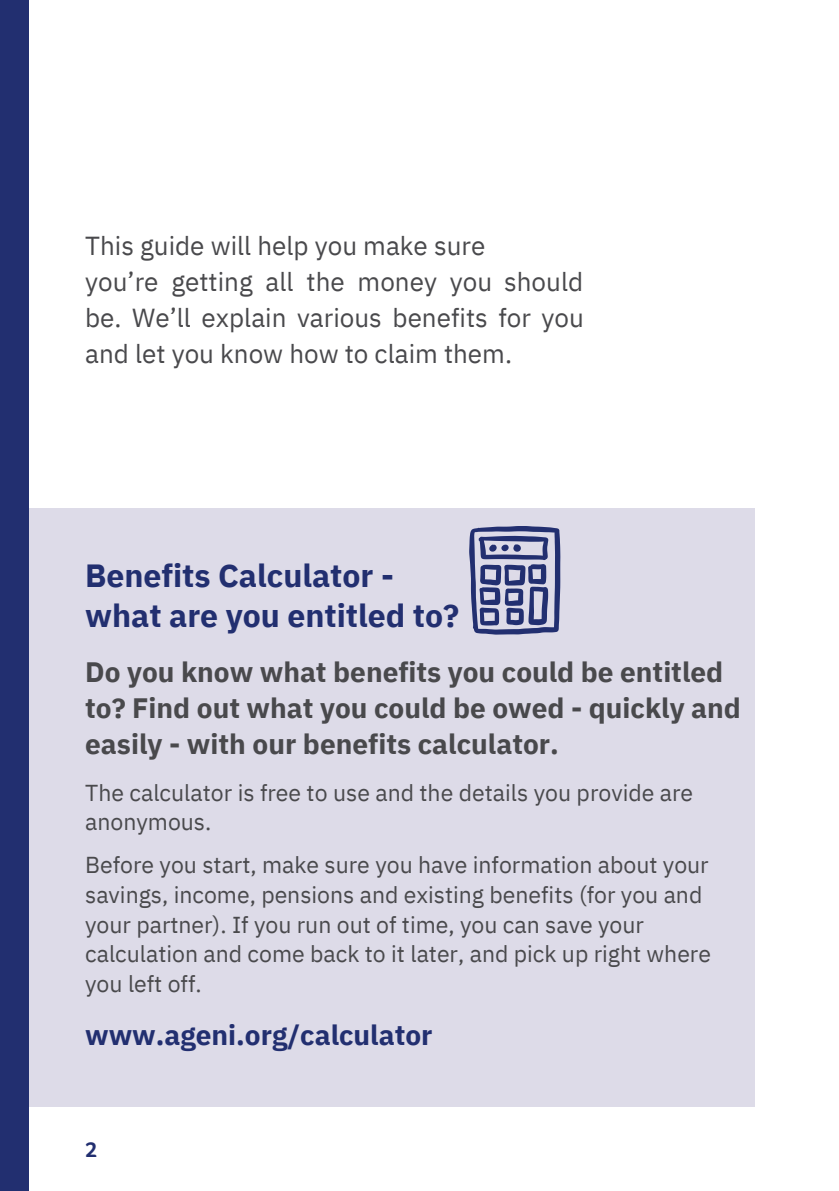
<style>
.page{position:relative;width:839px;height:1191px;background:#fff}
.page>*{position:absolute;margin:0;border:0;box-sizing:border-box;transform-origin:0 0}
.t1{font:700 32px/40.6px "IBM Plex Sans";color:#222f70}
.t2{font:700 28px/36px "IBM Plex Sans";color:#49494c}
.t3{font:700 28px "IBM Plex Sans";color:#222f70}
.t4{font:26px/36px "IBM Plex Sans";color:#49494c}
.t5{font:23px/29.6px "IBM Plex Sans";color:#49494c}
.t6{font:700 22px "Foco Age UK";color:#222f70}
</style>
<div class="page">
<div style="left:28px;top:508px;width:726px;height:598px;background:#dddbe8"></div>
<div style="left:0;top:0;width:28px;height:1191px;background:#222f70"></div>
<svg style="left:469px;top:526px;width:91px;height:109px"></svg>
<p class="t4" style="left:85px;top:225px;width:500px">This guide will help you make sure<br>you’re getting all the money you should be. We’ll explain various benefits for you and let you know how to claim them.</p>
<h1 class="t1" style="left:85px;top:552px;width:375px">Benefits Calculator - what are you entitled to?</h1>
<p class="t2" style="left:85px;top:652px;width:657px">Do you know what benefits you could be entitled to? Find out what you could be owed - quickly and easily - with our benefits calculator.</p>
<p class="t5" style="left:85px;top:777px;width:609px;line-height:28.6px">The calculator is free to use and the details you provide are anonymous.</p>
<p class="t5" style="left:85px;top:849px;width:627px">Before you start, make sure you have information about your savings, income, pensions and existing benefits (for you and your partner). If you run out of time, you can save your calculation and come back to it later, and pick up right where you left off.</p>
<p class="t3" style="left:85px;top:1013px;width:349px">www.ageni.org/calculator</p>
<p class="t6" style="left:85px;top:1137px;width:14px">2</p>
</div>
